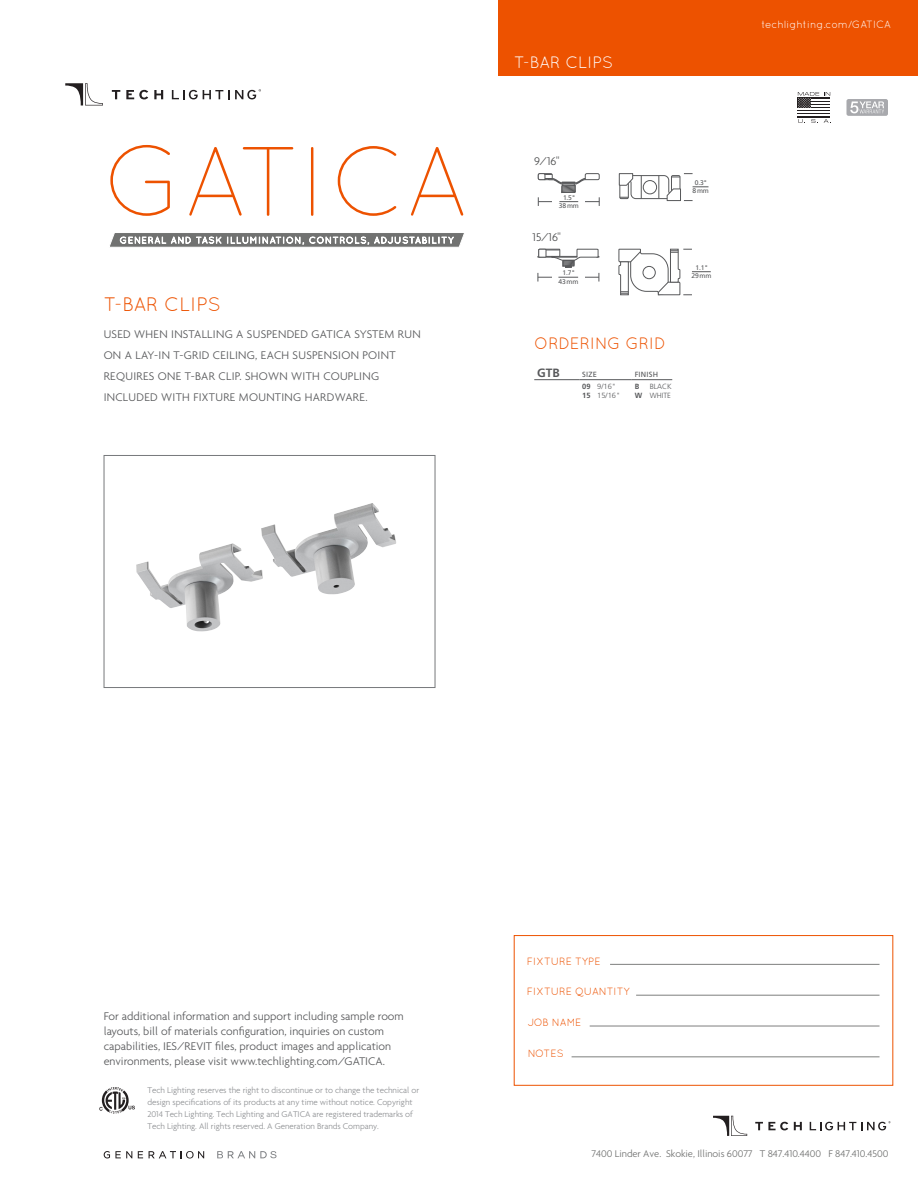
<style>
.page{position:relative;width:918px;height:1188px;background:#fff}
.page>*{position:absolute;margin:0;border:0;box-sizing:border-box;transform-origin:0 0}
.t1{font:19.5px "Quicksand";color:#ed5200}
.t2{font:16.5px "Quicksand";color:#ed5200}
.t3{font:16.5px "Quicksand";color:#fff}
.t4{font:300 12px/15px "Agenda";color:#57585a}
.t5{font:300 12px/21px "Agenda";letter-spacing:.025em;color:#57585a}
.t6{font:300 12px "Agenda";color:#4b4c4d}
.t7{font:700 12px "Frutiger";color:#57585a}
.t8{font:300 10.5px "Agenda";letter-spacing:-.005em;color:#717271}
.t9{font:10.5px "Quicksand";color:#ed5200}
.t10{font:10.5px "Quicksand";color:#fff}
.t11{font:300 9px/12px "Agenda";letter-spacing:-.005em;color:#8f9194}
.t12{font:300 7.5px "Frutiger";color:#57585a}
.t13{font:7.5px "Frutiger";letter-spacing:.025em;color:#57585a}
.t14{font:700 7.5px "Frutiger";color:#57585a}
.t15{font:6.75px/8.1px "Frutiger";letter-spacing:-.03em;color:#57585a;text-align:center}
.s1{font-weight:700}
</style>
<div class="page">
<svg style="left:138px;top:1151px;width:5px;height:7px"></svg>
<svg style="left:104px;top:1151px;width:28px;height:7px"></svg>
<svg style="left:149px;top:1151px;width:55px;height:8px"></svg>
<svg style="left:217px;top:1151px;width:60px;height:7px"></svg>
<svg style="left:112px;top:90px;width:8px;height:9px"></svg>
<svg style="left:126px;top:90px;width:22px;height:9px"></svg>
<svg style="left:154px;top:90px;width:9px;height:9px"></svg>
<svg style="left:172px;top:89px;width:89px;height:10px"></svg>
<svg style="left:65px;top:83px;width:38px;height:22px"></svg>
<svg style="left:110px;top:145px;width:60px;height:71px"></svg>
<svg style="left:189px;top:147px;width:104px;height:69px"></svg>
<hr style="left:311px;top:147px;width:2px;height:69px;background:#ed5200">
<svg style="left:338px;top:146px;width:59px;height:70px"></svg>
<svg style="left:411px;top:147px;width:52px;height:69px"></svg>
<svg style="left:110px;top:233px;width:354px;height:14px"></svg>
<div style="left:498px;top:0;width:420px;height:76px;background:#ed5200"></div>
<svg style="left:755px;top:1122px;width:33px;height:8px"></svg>
<svg style="left:794px;top:1122px;width:8px;height:8px"></svg>
<svg style="left:810px;top:1121px;width:81px;height:9px"></svg>
<svg style="left:713px;top:1116px;width:34px;height:20px"></svg>
<div style="left:514px;top:935px;width:379px;height:150px;border:1px solid #ed5200"></div>
<hr style="left:636px;top:995px;width:244px;height:1px;background:#7e7f7e">
<hr style="left:590px;top:1026px;width:290px;height:1px;background:#7e7f7e">
<hr style="left:572px;top:1057px;width:308px;height:1px;background:#7e7f7e">
<hr style="left:610px;top:964px;width:270px;height:1px;background:#7e7f7e">
<svg style="left:99px;top:1087px;width:36px;height:27px"></svg>
<div style="left:798px;top:97px;width:32px;height:20px;background:#231f20"></div>
<hr style="left:798px;top:108px;width:32px;height:2px;background:#fff">
<hr style="left:798px;top:111px;width:32px;height:2px;background:#fff">
<hr style="left:798px;top:114px;width:32px;height:2px;background:#fff">
<svg style="left:798px;top:92px;width:32px;height:16px"></svg>
<svg style="left:798px;top:119px;width:7px;height:4px"></svg>
<svg style="left:811px;top:119px;width:7px;height:4px"></svg>
<svg style="left:824px;top:119px;width:7px;height:4px"></svg>
<div style="left:846px;top:99px;width:42px;height:17px;background:#a8a9ad;border-radius:2px"></div>
<svg style="left:850px;top:101px;width:34px;height:12px"></svg>
<img style="left:136px;top:503px;width:260px;height:129px">
<div style="left:104px;top:455px;width:331px;height:233px;border:1px solid #76787b"></div>
<svg style="left:619px;top:173px;width:89px;height:28px"></svg>
<svg style="left:538px;top:173px;width:62px;height:33px"></svg>
<svg style="left:619px;top:249px;width:92px;height:47px"></svg>
<svg style="left:538px;top:249px;width:62px;height:33px"></svg>
<hr style="left:534px;top:379px;width:45px;height:1px;background:#57585a">
<hr style="left:579px;top:379px;width:53px;height:1px;background:#57585a">
<hr style="left:632px;top:379px;width:40px;height:1px;background:#57585a">
<p class="t1" style="left:104px;top:293px;width:119px">T-BAR CLIPS</p>
<p class="t5" style="left:104px;top:324px;width:319px">USED WHEN INSTALLING A SUSPENDED GATICA SYSTEM RUN ON A LAY-IN T-GRID CEILING, EACH SUSPENSION POINT REQUIRES ONE T-BAR CLIP. SHOWN WITH COUPLING INCLUDED WITH FIXTURE MOUNTING HARDWARE.</p>
<p class="t3" style="left:514px;top:53px;width:101px">T-BAR CLIPS</p>
<p class="t6" style="left:534px;top:154px;width:27px">9/16"</p>
<p class="t15" style="left:559px;top:194px;width:21px">1.5"<br>38mm</p>
<p class="t6" style="left:533px;top:230px;width:30px">15/16"</p>
<p class="t15" style="left:563px;top:269px;width:14px">1.7"</p>
<p class="t15" style="left:559px;top:277px;width:21px">43mm</p>
<p class="t15" style="left:693px;top:179px;width:18px">0.3"<br>8mm</p>
<p class="t15" style="left:696px;top:264px;width:14px">1.1"</p>
<p class="t15" style="left:691px;top:272px;width:21px">29mm</p>
<p class="t2" style="left:534px;top:334px;width:133px">ORDERING GRID</p>
<p class="t7" style="left:537px;top:365px;width:24px">GTB</p>
<p class="t13" style="left:582px;top:370px;width:16px">SIZE</p>
<p class="t13" style="left:635px;top:370px;width:25px">FINISH</p>
<p class="t12" style="left:582px;top:382px;width:35px"><span class="s1">09</span> 9/16"</p>
<p class="t12" style="left:582px;top:391px;width:39px"><span class="s1">15</span> 15/16"</p>
<p class="t14" style="left:635px;top:382px;width:6px">B</p>
<p class="t12" style="left:650px;top:382px;width:24px">BLACK</p>
<p class="t12" style="left:635px;top:391px;width:38px"><span class="s1">W</span> WHITE</p>
<p class="t10" style="left:761px;top:19px;width:131px">techlighting.com/GATICA</p>
<p class="t4" style="left:104px;top:1008px;width:302px">For additional information and support including sample room layouts, bill of materials configuration, inquiries on custom capabilities, IES/REVIT files, product images and application environments, please visit www.techlighting.com/GATICA.</p>
<p class="t11" style="left:148px;top:1084px;width:273px">Tech Lighting reserves the right to discontinue or to change the technical or design specifications of its products at any time without notice. Copyright 2014 Tech Lighting. Tech Lighting and GATICA are registered trademarks of Tech Lighting. All rights reserved. A Generation Brands Company.</p>
<p class="t9" style="left:527px;top:955px;width:75px">FIXTURE TYPE</p>
<p class="t9" style="left:527px;top:985px;width:104px">FIXTURE QUANTITY</p>
<p class="t9" style="left:528px;top:1017px;width:55px">JOB NAME</p>
<p class="t9" style="left:528px;top:1047px;width:37px">NOTES</p>
<p class="t8" style="left:592px;top:1148px;width:298px">7400 Linder Ave. Skokie, Illinois 60077 T 847.410.4400 F 847.410.4500</p>
</div>
